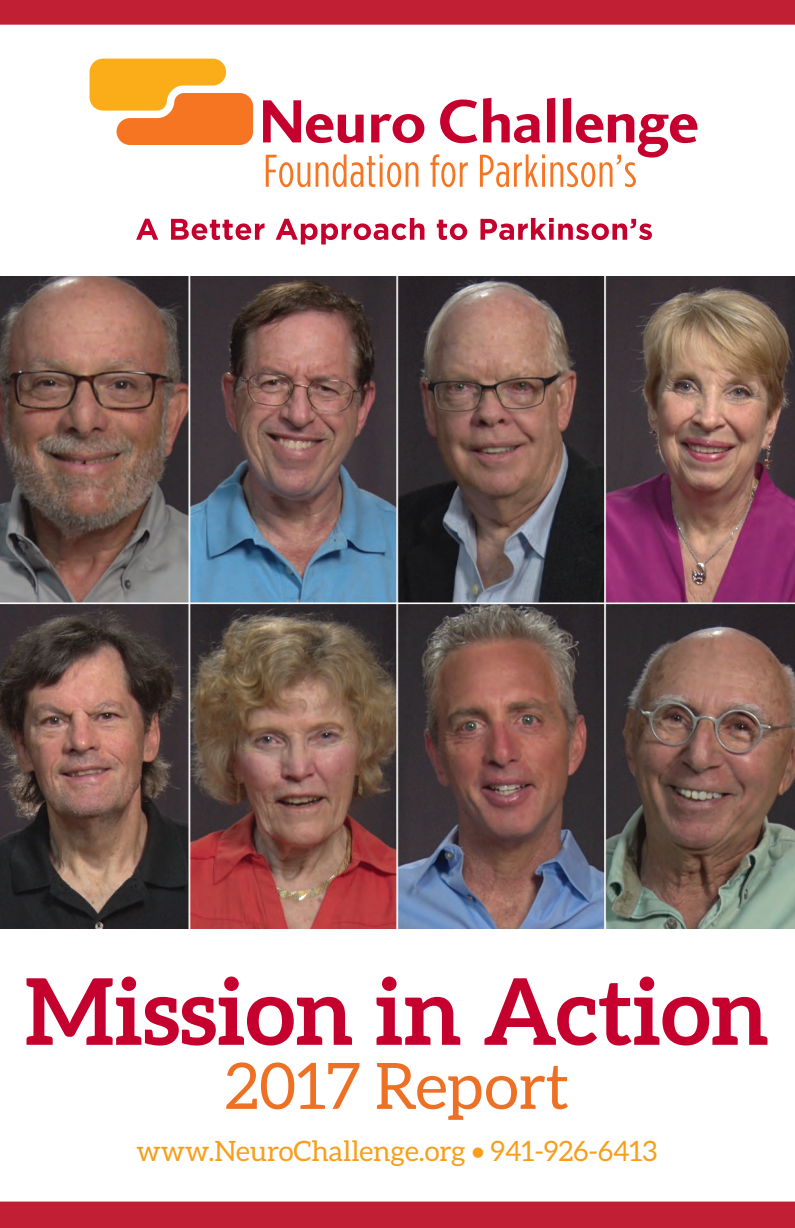
<style>
.page{position:relative;width:795px;height:1228px;background:#fff}
.page>*{position:absolute;margin:0;border:0;box-sizing:border-box;transform-origin:0 0}
.t1{font:700 92px "Aleo";color:#c5002e}
.t2{font:64px "Aleo";color:#ed7025}
.t3{font:28px "Aleo";color:#f89e1c}
</style>
<div class="page">
<svg style="left:263px;top:100px;width:100px;height:43px"></svg>
<svg style="left:371px;top:114px;width:53px;height:29px"></svg>
<svg style="left:89px;top:59px;width:164px;height:86px"></svg>
<svg style="left:265px;top:154px;width:153px;height:33px"></svg>
<svg style="left:430px;top:98px;width:267px;height:89px"></svg>
<svg style="left:136px;top:219px;width:22px;height:21px"></svg>
<svg style="left:171px;top:219px;width:93px;height:21px"></svg>
<svg style="left:275px;top:218px;width:149px;height:26px"></svg>
<svg style="left:436px;top:219px;width:31px;height:21px"></svg>
<svg style="left:480px;top:218px;width:171px;height:22px"></svg>
<img style="left:0;top:276px;width:794px;height:652px">
<div style="left:0;top:0;width:795px;height:25px;background:#c01f34"></div>
<div style="left:0;top:1201px;width:795px;height:27px;background:#c01f34"></div>
<p class="t1" style="left:25px;top:958px;width:745px">Mission in Action</p>
<p class="t2" style="left:224px;top:1049px;width:346px">2017 Report</p>
<p class="t3" style="left:136px;top:1134px;width:522px">www.NeuroChallenge.org • 941-926-6413</p>
</div>
